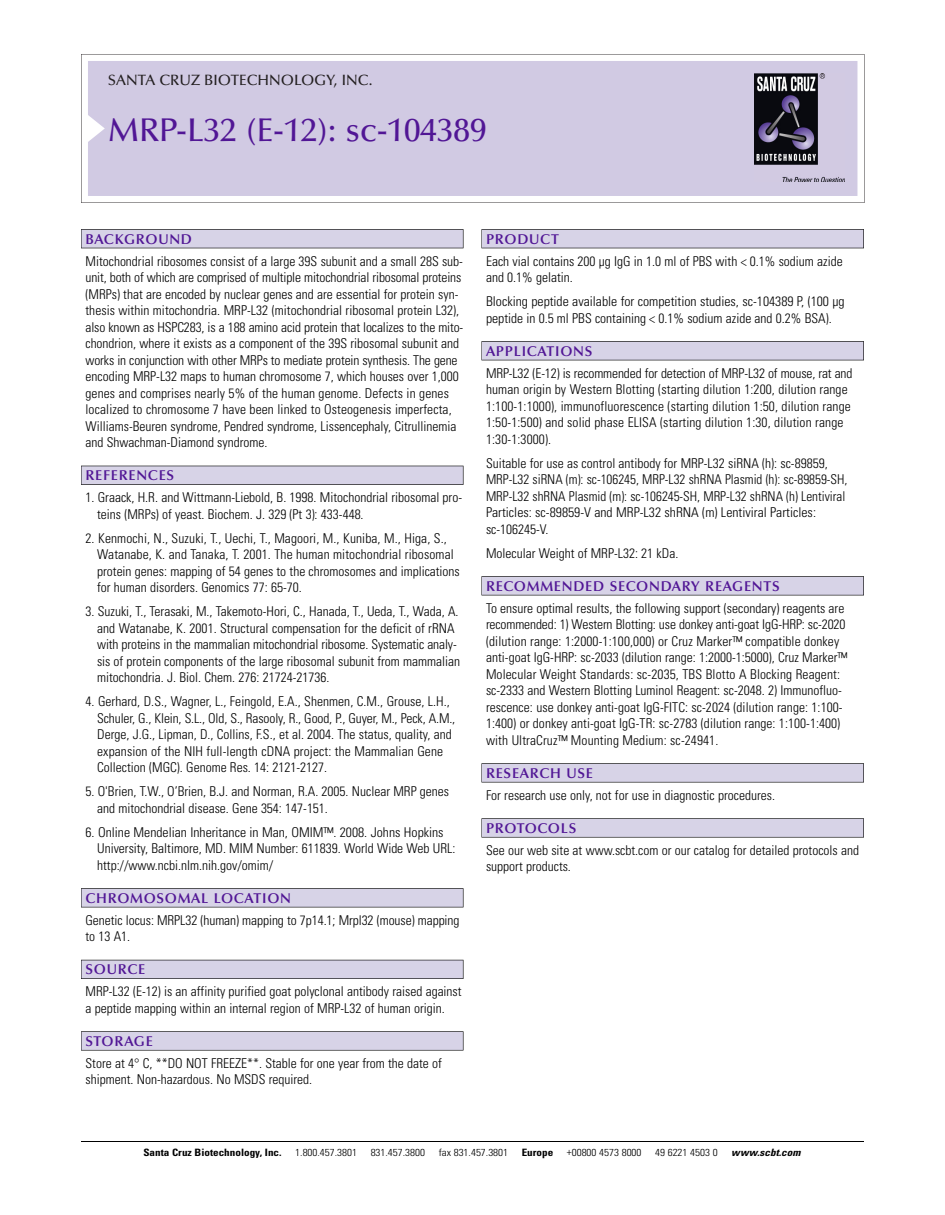
<style>
.page{position:relative;width:945px;height:1215px;background:#fff}
.page>*{position:absolute;margin:0;border:0;box-sizing:border-box;transform-origin:0 0}
.t1{font:500 33px "Optima";color:#511695}
.t2{font:500 15px "Optima";color:#231f20}
.t3{font:600 14.25px "Optima";letter-spacing:.05em;color:#511695}
.t4{font:300 condensed 13.5px/16.5px "Univers";color:#000}
.t5{font:300 condensed 10.2px "Univers";color:#000;scale:1.1 1}
.t6{font:700 condensed 10.2px "Univers";color:#000;scale:1.1 1}
.t7{font:italic 700 condensed 10.2px "Univers";letter-spacing:.005em;color:#000;scale:1.1 1}
</style>
<div class="page">
<svg style="left:81px;top:54px;width:783px;height:149px"></svg>
<div style="left:88px;top:61px;width:769px;height:135px;background:#d1cae3"></div>
<img style="left:755px;top:74px;width:90px;height:108px">
<div style="left:81px;top:229px;width:382px;height:19px;background:#525156"></div>
<div style="left:81px;top:230px;width:382px;height:18px;background:#d7d3e7"></div>
<div style="left:81px;top:466px;width:382px;height:19px;background:#515055"></div>
<div style="left:81px;top:466px;width:382px;height:18px;background:#d7d3e7"></div>
<div style="left:81px;top:888px;width:382px;height:19px;background:#545357"></div>
<div style="left:81px;top:889px;width:382px;height:18px;background:#d7d3e7"></div>
<div style="left:81px;top:960px;width:382px;height:19px;background:#54535a"></div>
<div style="left:81px;top:960px;width:382px;height:18px;background:#d7d3e7"></div>
<svg style="left:81px;top:1031px;width:382px;height:20px"></svg>
<div style="left:81px;top:1032px;width:382px;height:18px;background:#d7d3e7"></div>
<div style="left:482px;top:229px;width:382px;height:19px;background:#525156"></div>
<div style="left:482px;top:230px;width:381px;height:18px;background:#d7d3e7"></div>
<div style="left:482px;top:341px;width:382px;height:19px;background:#525155"></div>
<div style="left:482px;top:342px;width:381px;height:18px;background:#d7d3e7"></div>
<div style="left:482px;top:576px;width:382px;height:19px;background:#545357"></div>
<div style="left:482px;top:577px;width:381px;height:18px;background:#d7d3e7"></div>
<div style="left:482px;top:763px;width:382px;height:19px;background:#575759"></div>
<div style="left:482px;top:764px;width:381px;height:18px;background:#d7d3e7"></div>
<svg style="left:482px;top:818px;width:382px;height:20px"></svg>
<div style="left:482px;top:819px;width:381px;height:18px;background:#d7d3e7"></div>
<hr style="left:81px;top:1141px;width:783px;height:1px;background:#000">
<p class="t2" style="left:108px;top:74px;width:266px">SANTA CRUZ BIOTECHNOLOGY, INC.</p>
<h1 class="t1" style="left:108px;top:117px;width:380px">MRP-L32 (E-12): sc-104389</h1>
<p class="t3" style="left:86px;top:233px;width:108px">BACKGROUND</p>
<p class="t4" style="left:86px;top:254px;width:379px">Mitochondrial ribosomes consist of a large 39S subunit and a small 28S sub&shy;unit, both of which are comprised of multiple mitochondrial ribosomal proteins (MRPs) that are encoded by nuclear genes and are essential for protein syn&shy;thesis within mitochondria. MRP-L32 (mitochondrial ribosomal protein L32), also known as HSPC283, is a 188 amino acid protein that localizes to the mito&shy;chondrion, where it exists as a component of the 39S ribosomal subunit and works in conjunction with other MRPs to mediate protein synthesis. The gene encoding MRP-L32 maps to human chromosome 7, which houses over 1,000 genes and comprises nearly 5% of the human genome. Defects in genes localized to chromosome 7 have been linked to Osteogenesis imperfecta, Williams-Beuren syndrome, Pendred syndrome, Lissencephaly, Citrullinemia and Shwachman-Diamond syndrome.</p>
<p class="t3" style="left:86px;top:470px;width:90px">REFERENCES</p>
<p class="t4" style="left:97px;top:490px;width:366px;text-indent:-12px">1. Graack, H.R. and Wittmann-Liebold, B. 1998. Mitochondrial ribosomal pro&shy;teins (MRPs) of yeast. Biochem. J. 329 (Pt 3): 433-448.</p>
<p class="t4" style="left:97px;top:531px;width:364px;text-indent:-12px">2. Kenmochi, N., Suzuki, T., Uechi, T., Magoori, M., Kuniba, M., Higa, S., Watanabe, K. and Tanaka, T. 2001. The human mitochondrial ribosomal protein genes: mapping of 54 genes to the chromosomes and implications for human disorders. Genomics 77: 65-70.</p>
<p class="t4" style="left:97px;top:604px;width:364px;text-indent:-12px">3. Suzuki, T., Terasaki, M., Takemoto-Hori, C., Hanada, T., Ueda, T., Wada, A. and Watanabe, K. 2001. Structural compensation for the deficit of rRNA with proteins in the mammalian mitochondrial ribosome. Systematic analy&shy;sis of protein components of the large ribosomal subunit from mammalian mitochondria. J. Biol. Chem. 276: 21724-21736.</p>
<p class="t4" style="left:97px;top:694px;width:360px;text-indent:-12px">4. Gerhard, D.S., Wagner, L., Feingold, E.A., Shenmen, C.M., Grouse, L.H., Schuler, G., Klein, S.L., Old, S., Rasooly, R., Good, P., Guyer, M., Peck, A.M., Derge, J.G., Lipman, D., Collins, F.S., et al. 2004. The status, quality, and expansion of the NIH full-length cDNA project: the Mammalian Gene Collection (MGC). Genome Res. 14: 2121-2127.</p>
<p class="t4" style="left:97px;top:784px;width:353px;text-indent:-12px">5. O'Brien, T.W., O’Brien, B.J. and Norman, R.A. 2005. Nuclear MRP genes and mitochondrial disease. Gene 354: 147-151.</p>
<p class="t4" style="left:97px;top:825px;width:360px;text-indent:-12px">6. Online Mendelian Inheritance in Man, OMIM™. 2008. Johns Hopkins<br>University, Baltimore, MD. MIM Number: 611839. World Wide Web URL: http://www.ncbi.nlm.nih.gov/omim/</p>
<p class="t3" style="left:86px;top:892px;width:207px">CHROMOSOMAL LOCATION</p>
<p class="t4" style="left:86px;top:913px;width:375px">Genetic locus: MRPL32 (human) mapping to 7p14.1; Mrpl32 (mouse) mapping to 13 A1.</p>
<p class="t3" style="left:86px;top:964px;width:61px">SOURCE</p>
<p class="t4" style="left:86px;top:984px;width:378px">MRP-L32 (E-12) is an affinity purified goat polyclonal antibody raised against a peptide mapping within an internal region of MRP-L32 of human origin.</p>
<p class="t3" style="left:86px;top:1035px;width:69px">STORAGE</p>
<p class="t4" style="left:86px;top:1056px;width:358px">Store at 4° C, **DO NOT FREEZE**. Stable for one year from the date of shipment. Non-hazardous. No MSDS required.</p>
<p class="t3" style="left:486px;top:233px;width:74px">PRODUCT</p>
<p class="t4" style="left:486px;top:254px;width:358px">Each vial contains 200 µg IgG in 1.0 ml of PBS with &lt; 0.1% sodium azide and 0.1% gelatin.</p>
<p class="t4" style="left:486px;top:294px;width:360px">Blocking peptide available for competition studies, sc-104389 P, (100 µg peptide in 0.5 ml PBS containing &lt; 0.1% sodium azide and 0.2% BSA).</p>
<p class="t3" style="left:486px;top:345px;width:108px">APPLICATIONS</p>
<p class="t4" style="left:486px;top:366px;width:368px">MRP-L32 (E-12) is recommended for detection of MRP-L32 of mouse, rat and human origin by Western Blotting (starting dilution 1:200, dilution range 1:100-1:1000), immunofluorescence (starting dilution 1:50, dilution range 1:50-1:500) and solid phase ELISA (starting dilution 1:30, dilution range 1:30-1:3000).</p>
<p class="t4" style="left:486px;top:456px;width:363px">Suitable for use as control antibody for MRP-L32 siRNA (h): sc-89859, MRP-L32 siRNA (m): sc-106245, MRP-L32 shRNA Plasmid (h): sc-89859-SH, MRP-L32 shRNA Plasmid (m): sc-106245-SH, MRP-L32 shRNA (h) Lentiviral Particles: sc-89859-V and MRP-L32 shRNA (m) Lentiviral Particles: sc-106245-V.</p>
<p class="t4" style="left:486px;top:546px;width:194px">Molecular Weight of MRP-L32: 21 kDa.</p>
<p class="t3" style="left:486px;top:580px;width:295px">RECOMMENDED SECONDARY REAGENTS</p>
<p class="t4" style="left:486px;top:601px;width:363px">To ensure optimal results, the following support (secondary) reagents are recommended: 1) Western Blotting: use donkey anti-goat IgG-HRP: sc-2020 (dilution range: 1:2000-1:100,000) or Cruz Marker™ compatible donkey anti-goat IgG-HRP: sc-2033 (dilution range: 1:2000-1:5000), Cruz Marker™ Molecular Weight Standards: sc-2035, TBS Blotto A Blocking Reagent: sc-2333 and Western Blotting Luminol Reagent: sc-2048. 2) Immunofluo&shy;rescence: use donkey anti-goat IgG-FITC: sc-2024 (dilution range: 1:100- 1:400) or donkey anti-goat IgG-TR: sc-2783 (dilution range: 1:100-1:400) with UltraCruz™ Mounting Medium: sc-24941.</p>
<p class="t3" style="left:486px;top:767px;width:109px">RESEARCH USE</p>
<p class="t4" style="left:486px;top:788px;width:290px">For research use only, not for use in diagnostic procedures.</p>
<p class="t3" style="left:486px;top:822px;width:92px">PROTOCOLS</p>
<p class="t4" style="left:486px;top:843px;width:375px">See our web site at www.scbt.com or our catalog for detailed protocols and support products.</p>
<p class="t6" style="left:143px;top:1148px;width:127px">Santa Cruz Biotechnology, Inc.</p>
<p class="t5" style="left:295px;top:1148px;width:58px">1.800.457.3801</p>
<p class="t5" style="left:371px;top:1148px;width:51px">831.457.3800</p>
<p class="t5" style="left:439px;top:1148px;width:65px">fax 831.457.3801</p>
<p class="t6" style="left:522px;top:1148px;width:30px">Europe</p>
<p class="t5" style="left:567px;top:1148px;width:69px">+00800 4573 8000</p>
<p class="t5" style="left:655px;top:1148px;width:58px">49 6221 4503 0</p>
<p class="t7" style="left:731px;top:1148px;width:64px">www.scbt.com</p>
</div>
